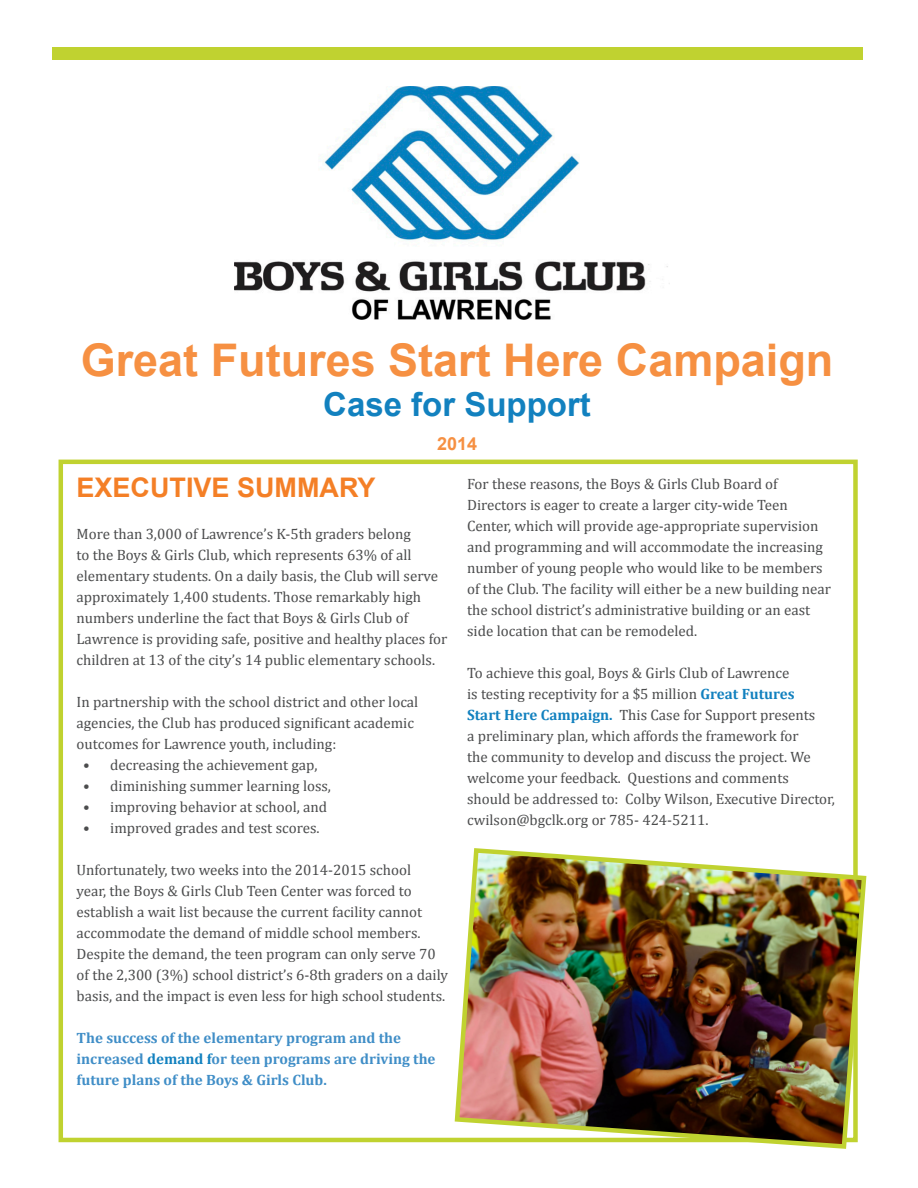
<style>
.page{position:relative;width:918px;height:1188px;background:#fff}
.page>*{position:absolute;margin:0;border:0;box-sizing:border-box;transform-origin:0 0}
.t1{font:700 45px "Arial";color:#f69042}
.t2{font:700 33px "Arial";color:#1281bf}
.Sub_head{font:700 27px "Arial";color:#f47f26}
.t3{font:700 18px "Arial";color:#f69042}
.t4{font:15px/21px "Cambria";color:#4b4c4d}
.t5{font:700 15px/21px "Cambria";color:#408ec7}
.s1{color:#1281bf}
.s2{font-weight:700;color:#1281bf}
</style>
<div class="page">
<div style="left:52px;top:47px;width:811px;height:13px;background:#c0d230"></div>
<div style="left:59px;top:460px;width:799px;height:682px;border:4px solid #c0d230"></div>
<img style="left:452px;top:846px;width:415px;height:303px">
<img style="left:234px;top:86px;width:434px;height:233px">
<p class="t1" style="left:81px;top:330px;width:754px">Great Futures Start Here Campaign</p>
<p class="t2" style="left:323px;top:382px;width:269px">Case for Support</p>
<p class="t3" style="left:437px;top:432px;width:42px">2014</p>
<p class="Sub_head" style="left:77px;top:470px;width:301px">EXECUTIVE SUMMARY</p>
<p class="t4" style="left:77px;top:524px;width:372px">More than 3,000 of Lawrence’s K-5th graders belong<br>to the Boys &amp; Girls Club, which represents 63% of all elementary students. On a daily basis, the Club will serve approximately 1,400 students. Those remarkably high numbers underline the fact that Boys &amp; Girls Club of Lawrence is providing safe, positive and healthy places for children at 13 of the city’s 14 public elementary schools.</p>
<p class="t4" style="left:77px;top:692px;width:343px">In partnership with the school district and other local agencies, the Club has produced significant academic outcomes for Lawrence youth, including:</p>
<p class="t4" style="left:83px;top:755px;width:236px">• decreasing the achievement gap,</p>
<p class="t4" style="left:83px;top:776px;width:249px">• diminishing summer learning loss,</p>
<p class="t4" style="left:83px;top:797px;width:245px">• improving behavior at school, and</p>
<p class="t4" style="left:83px;top:818px;width:238px">• improved grades and test scores.</p>
<p class="t4" style="left:77px;top:860px;width:373px">Unfortunately, two weeks into the 2014-2015 school<br>year, the Boys &amp; Girls Club Teen Center was forced to establish a wait list because the current facility cannot accommodate the demand of middle school members.<br>Despite the demand, the teen program can only serve 70 of the 2,300 (3%) school district’s 6-8th graders on a daily basis, and the impact is even less for high school students.</p>
<p class="t5" style="left:77px;top:1027px;width:361px">The success of the elementary program and the increased <span class="s1">demand f</span>or teen programs are driving the future plans of the Boys &amp; Girls Club.</p>
<p class="t4" style="left:467px;top:474px;width:366px">For these reasons, the Boys &amp; Girls Club Board of Directors is eager to create a larger city-wide Teen Center, which will provide age-appropriate supervision and programming and will accommodate the increasing number of young people who would like to be members of the Club. The facility will either be a new building near the school district’s administrative building or an east side location that can be remodeled.</p>
<p class="t4" style="left:467px;top:663px;width:369px">To achieve this goal, Boys &amp; Girls Club of Lawrence<br>is testing receptivity for a $5 million <span class="s2">Great Futures<br>Start Here Campaign.</span> This Case for Support presents<br>a preliminary plan, which affords the framework for<br>the community to develop and discuss the project. We welcome your feedback. Questions and comments should be addressed to: Colby Wilson, Executive Director, cwilson@bgclk.org or 785- 424-5211.</p>
</div>
